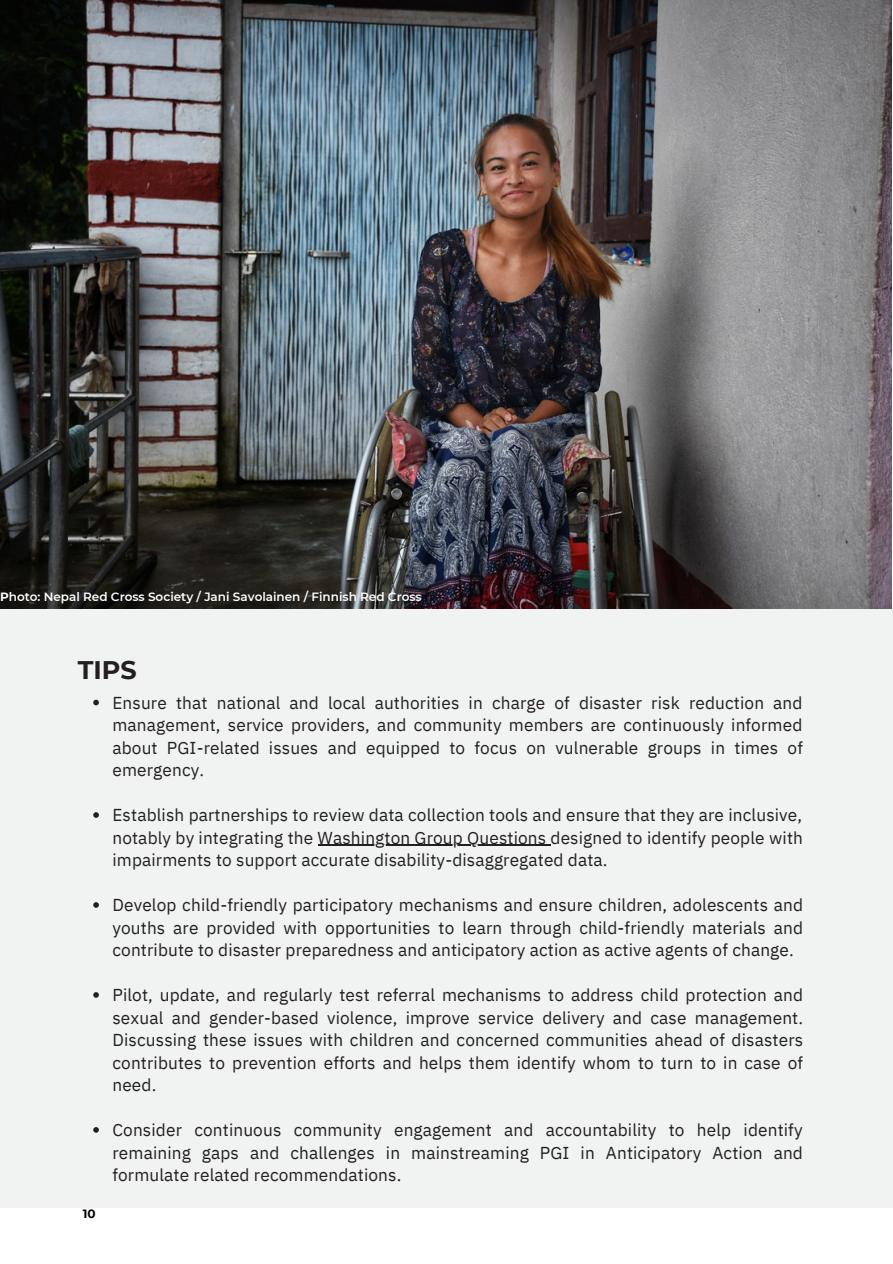
<style>
.page{position:relative;width:893px;height:1264px;background:#fff}
.page>*{position:absolute;margin:0;border:0;box-sizing:border-box;transform-origin:0 0}
.t1{font:700 25.5px "Montserrat";color:#231f20}
.t2{font:17.25px/22.5px "IBM Plex Sans";letter-spacing:.01em;color:#231f20;text-align:justify}
.t3{font:600 12px "Montserrat";color:#fff}
.t4{font:700 12px "Montserrat";color:#000}
.s1{font-weight:700}
</style>
<div class="page">
<div style="left:0;top:608px;width:892px;height:600px;background:#f1f2f2"></div>
<svg style="left:93px;top:699px;width:6px;height:6px"></svg>
<svg style="left:93px;top:812px;width:6px;height:5px"></svg>
<hr style="left:317px;top:844px;width:229px;height:2px;background:#231f20">
<svg style="left:93px;top:902px;width:6px;height:5px"></svg>
<svg style="left:93px;top:992px;width:6px;height:5px"></svg>
<svg style="left:93px;top:1127px;width:6px;height:5px"></svg>
<img style="left:0;top:0;width:891px;height:608px">
<p class="t3" style="left:0;top:589px;width:423px"><span class="s1">P</span>hoto: Nepal Red Cross Society / Jani Savolainen / Finnish Red Cross</p>
<p class="t1" style="left:78px;top:654px;width:60px">TIPS</p>
<p class="t4" style="left:83px;top:1206px;width:14px">10</p>
<p class="t2" style="left:112px;top:691px;width:692px">Ensure that national and local authorities in charge of disaster risk reduction and management, service providers, and community members are continuously informed about PGI-related issues and equipped to focus on vulnerable groups in times of emergency.</p>
<p class="t2" style="left:112px;top:803px;width:692px">Establish partnerships to review data collection tools and ensure that they are inclusive, notably by integrating the Washington Group Questions designed to identify people with impairments to support accurate disability-disaggregated data.</p>
<p class="t2" style="left:112px;top:893px;width:692px">Develop child-friendly participatory mechanisms and ensure children, adolescents and youths are provided with opportunities to learn through child-friendly materials and contribute to disaster preparedness and anticipatory action as active agents of change.</p>
<p class="t2" style="left:112px;top:983px;width:692px">Pilot, update, and regularly test referral mechanisms to address child protection and sexual and gender-based violence, improve service delivery and case management.<br>Discussing these issues with children and concerned communities ahead of disasters contributes to prevention efforts and helps them identify whom to turn to in case of need.</p>
<p class="t2" style="left:112px;top:1118px;width:692px">Consider continuous community engagement and accountability to help identify remaining gaps and challenges in mainstreaming PGI in Anticipatory Action and formulate related recommendations.</p>
</div>
